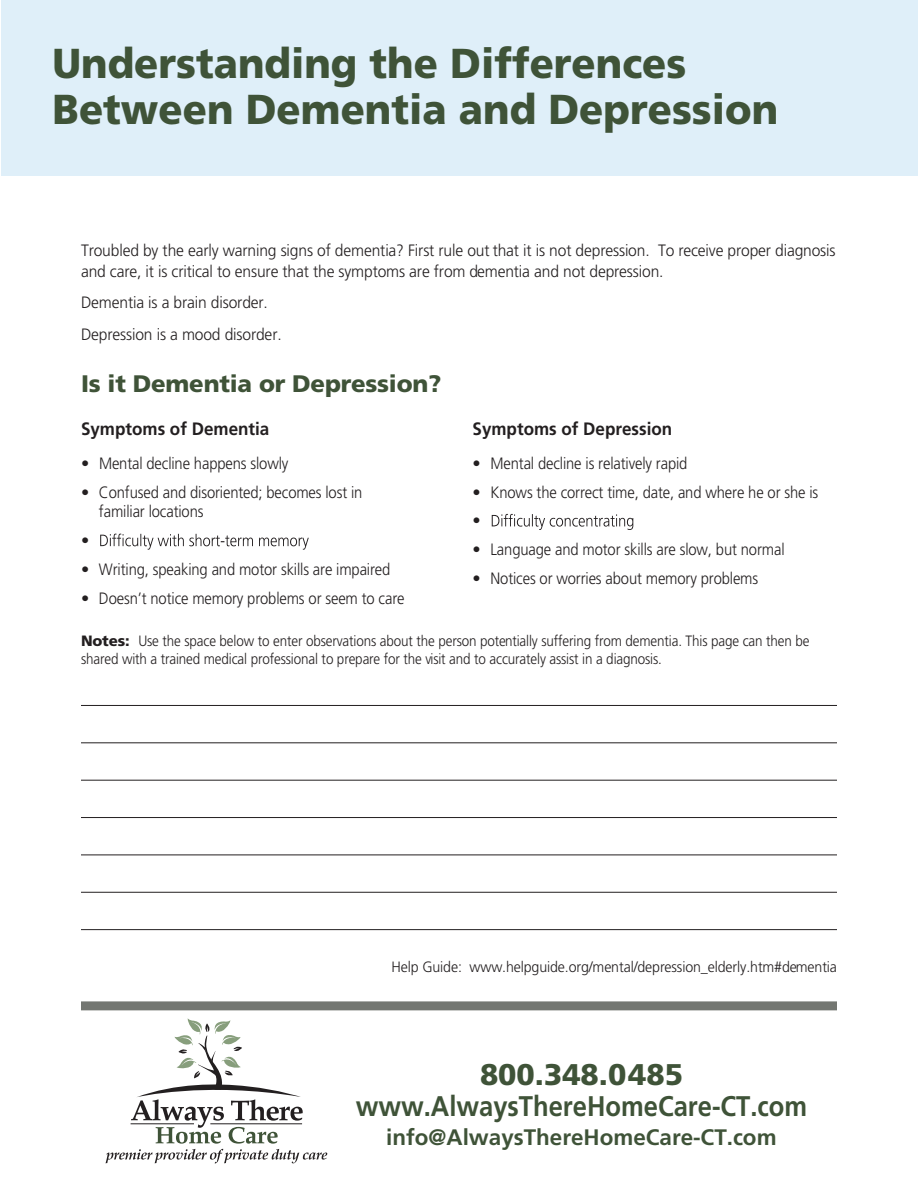
<style>
.page{position:relative;width:918px;height:1188px;background:#fff}
.page>*{position:absolute;margin:0;border:0;box-sizing:border-box;transform-origin:0 0}
.t1{font:900 41.85px/46.3px "Frutiger";color:#3f5338;scale:.95 1}
.t2{font:900 29.85px "Frutiger";color:#3f5338}
.t3{font:700 28.35px "Frutiger";color:#3f5338;scale:.9 1}
.t4{font:900 23.85px "Frutiger";letter-spacing:-.01em;color:#3f5338}
.t5{font:700 22.35px "Frutiger";color:#3f5338}
.t6{font:700 18px "Frutiger";color:#231f20;scale:.95 1}
.t7{font:300 16.5px/19.8px "Frutiger";letter-spacing:-.01em;color:#231f20}
.t8{font:300 16.5px/21px "Frutiger";letter-spacing:-.01em;color:#231f20;scale:.95 1}
.t9{font:300 15px/18px "Frutiger";letter-spacing:-.01em;color:#231f20;scale:.9 1}
.t10{font:300 15px "Frutiger";letter-spacing:-.01em;color:#231f20;scale:.95 1}
.s1{font-weight:900}
</style>
<div class="page">
<svg style="left:106px;top:1018px;width:221px;height:145px"></svg>
<div style="left:81px;top:1001px;width:756px;height:9px;background:#737671"></div>
<div style="left:2px;top:0;width:916px;height:176px;background:#dfeff9"></div>
<hr style="left:81px;top:705px;width:756px;height:1px;background:#231f20">
<hr style="left:81px;top:742px;width:756px;height:1px;background:#231f20">
<hr style="left:81px;top:780px;width:756px;height:1px;background:#231f20">
<hr style="left:81px;top:817px;width:756px;height:1px;background:#231f20">
<hr style="left:81px;top:855px;width:756px;height:1px;background:#231f20">
<hr style="left:81px;top:892px;width:756px;height:1px;background:#231f20">
<hr style="left:81px;top:929px;width:756px;height:1px;background:#231f20">
<svg style="left:100px;top:534px;width:209px;height:16px"></svg>
<svg style="left:492px;top:514px;width:141px;height:16px"></svg>
<h1 class="t1" style="left:52px;top:39px;width:765px">Understanding the Differences<br>Between Dementia and Depression</h1>
<p class="t8" style="left:81px;top:240px;width:796px">Troubled by the early warning signs of dementia? First rule out that it is not depression. To receive proper diagnosis and care, it is critical to ensure that the symptoms are from dementia and not depression.</p>
<p class="t8" style="left:81px;top:287px;width:213px;line-height:31.3px">Dementia is a brain disorder.<br>Depression is a mood disorder.</p>
<h3 class="t4" style="left:81px;top:369px;width:362px">Is it Dementia or Depression?</h3>
<p class="t6" style="left:81px;top:418px;width:200px">Symptoms of Dementia</p>
<p class="t6" style="left:473px;top:418px;width:212px">Symptoms of Depression</p>
<p class="t7" style="left:81px;top:453px;width:209px">• Mental decline happens slowly</p>
<p class="t7" style="left:99px;top:482px;width:265px;text-indent:-18px">• Confused and disoriented; becomes lost in familiar locations</p>
<p class="t7" style="left:81px;top:531px;width:10px">•</p>
<p class="t7" style="left:81px;top:559px;width:311px">• Writing, speaking and motor skills are impaired</p>
<p class="t7" style="left:81px;top:588px;width:325px">• Doesn’t notice memory problems or seem to care</p>
<p class="t7" style="left:473px;top:453px;width:216px">• Mental decline is relatively rapid</p>
<p class="t7" style="left:473px;top:478px;width:347px;line-height:28.7px">• Knows the correct time, date, and where he or she is •</p>
<p class="t7" style="left:473px;top:539px;width:314px">• Language and motor skills are slow, but normal</p>
<p class="t7" style="left:473px;top:568px;width:287px">• Notices or worries about memory problems</p>
<p class="t9" style="left:81px;top:631px;width:811px"><span class="s1">Notes:</span> Use the space below to enter observations about the person potentially suffering from dementia. This page can then be shared with a trained medical professional to prepare for the visit and to accurately assist in a diagnosis.</p>
<p class="t10" style="left:391px;top:958px;width:470px">Help Guide: www.helpguide.org/mental/depression_elderly.htm#dementia</p>
<h2 class="t2" style="left:480px;top:1056px;width:204px">800.348.0485</h2>
<h3 class="t3" style="left:356px;top:1090px;width:503px">www.AlwaysThereHomeCare-CT.com</h3>
<h3 class="t5" style="left:386px;top:1124px;width:392px">info@AlwaysThereHomeCare-CT.com</h3>
</div>
